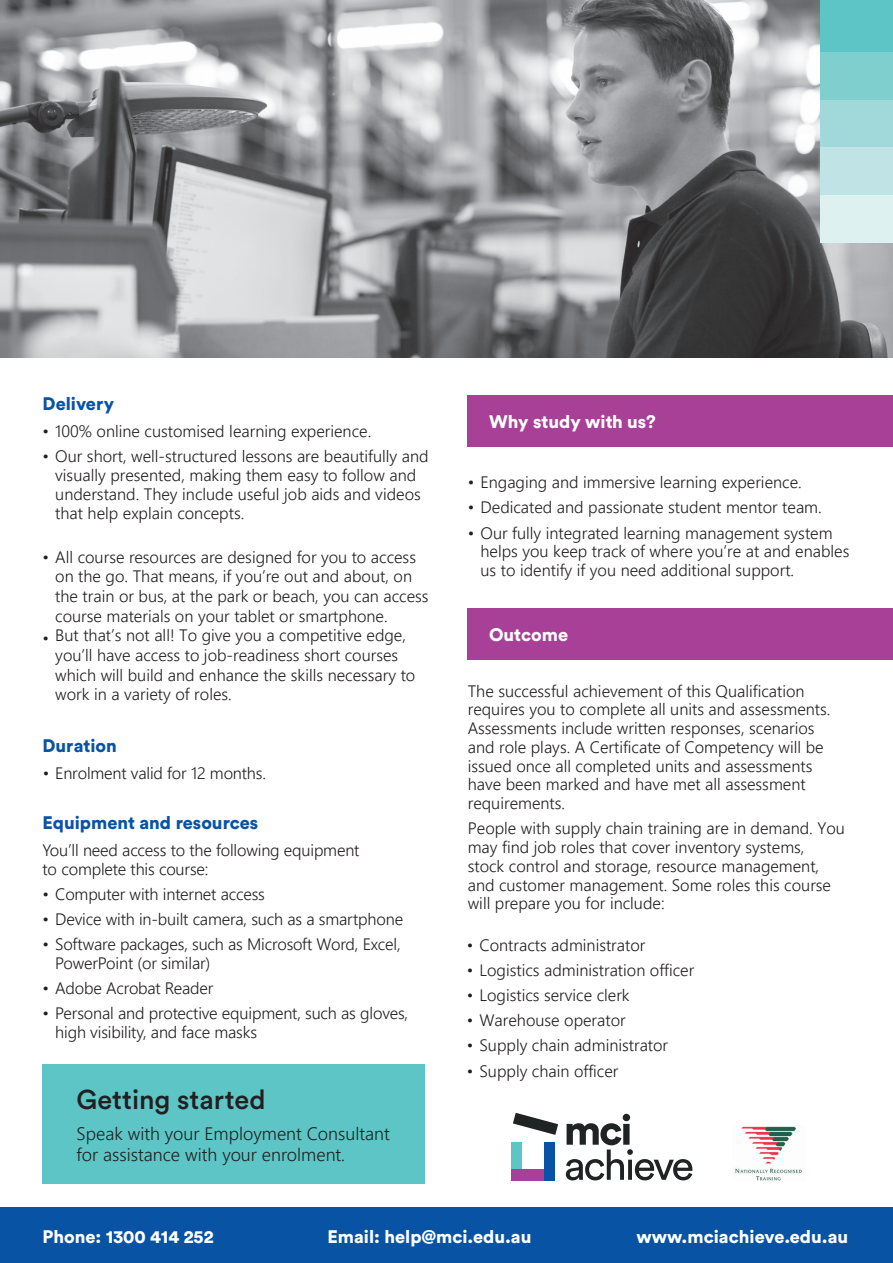
<style>
.page{position:relative;width:893px;height:1263px;background:#fff}
.page>*{position:absolute;margin:0;border:0;box-sizing:border-box;transform-origin:0 0}
.t1{font:500 27px "Circular Std";color:#231f20}
.t2{font:900 18px "Circular Std";color:#fff}
.t3{font:18px/21.6px "Webly Sleek UI Semilight";color:#231f20}
.t4{font:900 18px "Circular Std";color:#0953a5}
.t5{font:16.5px/18.8px "Webly Sleek UI Semilight";color:#231f20}
</style>
<div class="page">
<img style="left:0;top:0;width:893px;height:357px">
<div style="left:468px;top:395px;width:425px;height:51px;background:#a84097"></div>
<div style="left:468px;top:608px;width:425px;height:51px;background:#a84097"></div>
<div style="left:43px;top:1065px;width:382px;height:119px;background:#5dc5c5"></div>
<img style="left:735px;top:1126px;width:67px;height:55px">
<div style="left:511px;top:1142px;width:11px;height:27px;background:#5dc5c5"></div>
<div style="left:511px;top:1169px;width:33px;height:11px;background:#a84097"></div>
<svg style="left:513px;top:1113px;width:45px;height:22px"></svg>
<div style="left:544px;top:1142px;width:11px;height:38px;background:#0953a5"></div>
<svg style="left:566px;top:1114px;width:126px;height:66px"></svg>
<div style="left:821px;top:195px;width:72px;height:47px;background:#def1f1"></div>
<div style="left:821px;top:147px;width:72px;height:48px;background:#c0e4e5"></div>
<div style="left:821px;top:99px;width:72px;height:48px;background:#a1d9da"></div>
<div style="left:821px;top:52px;width:72px;height:47px;background:#80cfcf"></div>
<div style="left:821px;top:0;width:72px;height:52px;background:#5dc5c5"></div>
<div style="left:0;top:1208px;width:893px;height:55px;background:#0953a5"></div>
<p class="t4" style="left:43px;top:392px;width:73px">Delivery</p>
<p class="t5" style="left:43px;top:421px;width:330px">• 100% online customised learning experience.</p>
<p class="t5" style="left:55px;top:446px;width:375px;text-indent:-13px">• Our short, well-structured lessons are beautifully and visually presented, making them easy to follow and understand. They include useful job aids and videos that help explain concepts.</p>
<p class="t5" style="left:43px;top:547px;width:375px">• All course resources are designed for you to access</p>
<p class="t5" style="left:55px;top:566px;width:375px;line-height:19.6px">on the go. That means, if you’re out and about, on the train or bus, at the park or beach, you can access course materials on your tablet or smartphone.<br>But that’s not all! To give you a competitive edge, you’ll have access to job-readiness short courses which will build and enhance the skills necessary to work in a variety of roles.</p>
<p class="t4" style="left:43px;top:733px;width:76px">Duration</p>
<p class="t5" style="left:43px;top:763px;width:225px">• Enrolment valid for 12 months.</p>
<p class="t4" style="left:43px;top:810px;width:217px">Equipment and resources</p>
<p class="t5" style="left:43px;top:840px;width:318px">You’ll need access to the following equipment to complete this course:</p>
<p class="t5" style="left:43px;top:884px;width:224px">• Computer with internet access</p>
<p class="t5" style="left:43px;top:909px;width:362px">• Device with in-built camera, such as a smartphone</p>
<p class="t5" style="left:55px;top:934px;width:347px;text-indent:-13px">• Software packages, such as Microsoft Word, Excel,<br>PowerPoint (or similar)</p>
<p class="t5" style="left:43px;top:978px;width:172px">• Adobe Acrobat Reader</p>
<p class="t5" style="left:55px;top:1003px;width:354px;text-indent:-13px">• Personal and protective equipment, such as gloves, high visibility, and face masks</p>
<p class="t5" style="left:43px;top:628px;width:8px">•</p>
<p class="t1" style="left:77px;top:1083px;width:191px">Getting started</p>
<p class="t3" style="left:77px;top:1122px;width:315px">Speak with your Employment Consultant for assistance with your enrolment.</p>
<p class="t2" style="left:489px;top:410px;width:168px">Why study with us?</p>
<p class="t5" style="left:468px;top:472px;width:336px">• Engaging and immersive learning experience.</p>
<p class="t5" style="left:468px;top:497px;width:355px">• Dedicated and passionate student mentor team.</p>
<p class="t5" style="left:480px;top:523px;width:370px;text-indent:-13px">• Our fully integrated learning management system helps you keep track of where you’re at and enables us to identify if you need additional support.</p>
<p class="t2" style="left:489px;top:623px;width:81px">Outcome</p>
<p class="t5" style="left:468px;top:681px;width:364px">The successful achievement of this Qualification requires you to complete all units and assessments.<br>Assessments include written responses, scenarios and role plays. A Certificate of Competency will be issued once all completed units and assessments have been marked and have met all assessment requirements.</p>
<p class="t5" style="left:468px;top:818px;width:379px">People with supply chain training are in demand. You may find job roles that cover inventory systems, stock control and storage, resource management, and customer management. Some roles this course will prepare you for include:</p>
<p class="t5" style="left:467px;top:935px;width:180px">• Contracts administrator</p>
<p class="t5" style="left:467px;top:960px;width:229px">• Logistics administration officer</p>
<p class="t5" style="left:467px;top:985px;width:165px">• Logistics service clerk</p>
<p class="t5" style="left:467px;top:1010px;width:161px">• Warehouse operator</p>
<p class="t5" style="left:467px;top:1035px;width:203px">• Supply chain administrator</p>
<p class="t5" style="left:467px;top:1061px;width:153px">• Supply chain officer</p>
<p class="t2" style="left:43px;top:1224px;width:173px">Phone: 1300 414 252</p>
<p class="t2" style="left:327px;top:1224px;width:205px">Email: help@mci.edu.au</p>
<p class="t2" style="left:637px;top:1224px;width:213px">www.mciachieve.edu.au</p>
</div>
